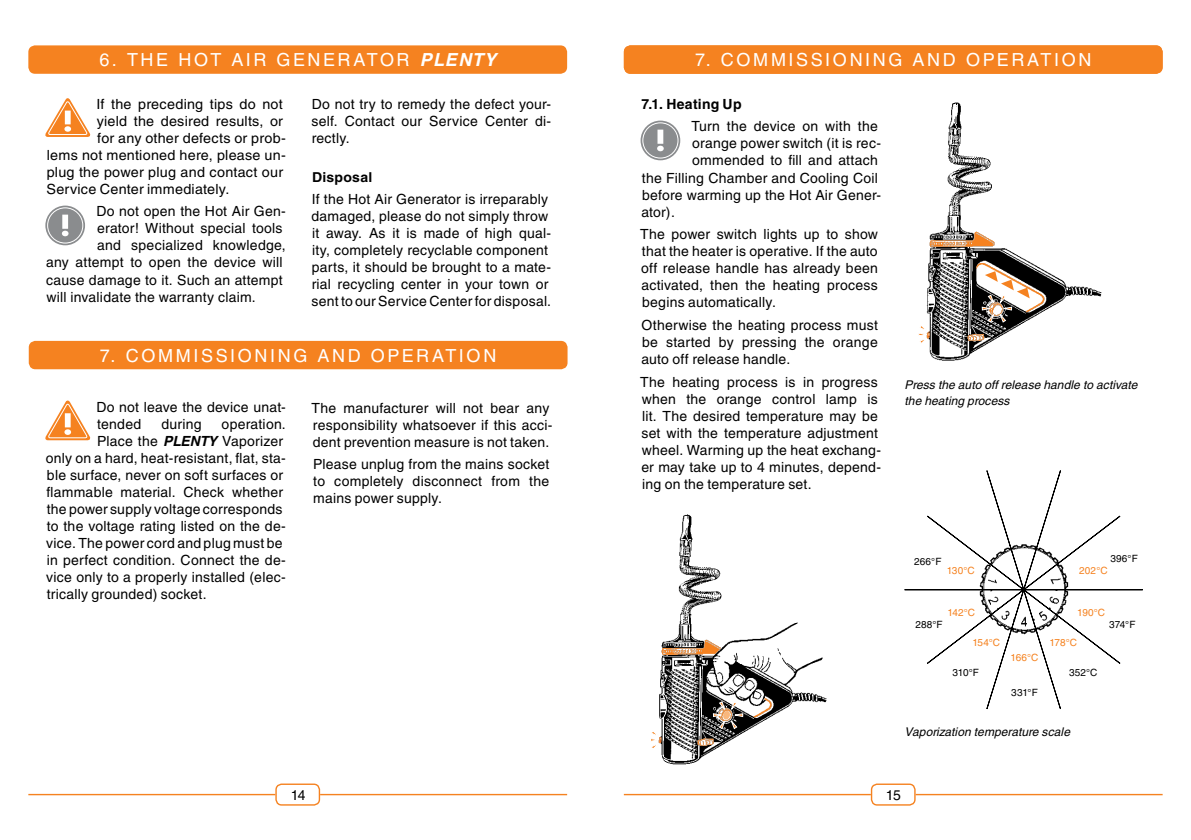
<style>
.page{position:relative;width:1191px;height:840px;background:#fff}
.page>*{position:absolute;margin:0;border:0;box-sizing:border-box;transform-origin:0 0}
.t1{font:18px "Helvetica";letter-spacing:.145em;color:#fff}
.t2{font:14px/17px "Helvetica";letter-spacing:.015em;color:#000}
.t3{font:700 14px "Helvetica";letter-spacing:.02em;color:#000}
.t4{font:700 13.6px "Helvetica";letter-spacing:.02em;color:#000}
.t5{font:italic 12px/15.2px "Helvetica";letter-spacing:.005em;color:#000}
.t6{font:10px "Helvetica";color:#f58220}
.t7{font:10px "Helvetica";letter-spacing:.005em;color:#000}
.s1{font-weight:700;font-style:italic}
</style>
<div class="page">
<div style="left:275px;top:783px;width:45px;height:22px;border:1px solid #f58220;border-radius:6px"></div>
<hr style="left:28px;top:793px;width:247px;height:1px;background:#f58220">
<hr style="left:320px;top:793px;width:247px;height:1px;background:#f58220">
<div style="left:871px;top:783px;width:44px;height:22px;border:1px solid #f58220;border-radius:6px"></div>
<hr style="left:624px;top:793px;width:247px;height:1px;background:#f58220">
<hr style="left:915px;top:793px;width:247px;height:1px;background:#f58220">
<div style="left:28px;top:45px;width:539px;height:29px;background:#f58220;border-radius:7px"></div>
<div style="left:625px;top:46px;width:536px;height:27px;background:#f58220;border-radius:6px"></div>
<div style="left:624px;top:45px;width:538px;height:29px;border:2px solid #f58220;border-radius:6px"></div>
<svg style="left:45px;top:400px;width:45px;height:41px"></svg>
<svg style="left:640px;top:120px;width:40px;height:40px"></svg>
<svg style="left:657px;top:129px;width:7px;height:22px"></svg>
<div style="left:642px;top:122px;width:36px;height:36px;border:1px solid #fff;border-radius:50%"></div>
<svg style="left:904px;top:470px;width:239px;height:239px"></svg>
<img style="left:659px;top:514px;width:168px;height:251px">
<svg style="left:713px;top:701px;width:30px;height:27px"></svg>
<svg style="left:651px;top:730px;width:11px;height:19px"></svg>
<div style="left:30px;top:342px;width:536px;height:26px;background:#f58220;border-radius:6px"></div>
<div style="left:29px;top:341px;width:538px;height:28px;border:2px solid #f58220;border-radius:6px"></div>
<svg style="left:45px;top:98px;width:45px;height:39px"></svg>
<svg style="left:45px;top:205px;width:40px;height:40px"></svg>
<svg style="left:62px;top:214px;width:7px;height:22px"></svg>
<div style="left:47px;top:207px;width:36px;height:36px;border:1px solid #fff;border-radius:50%"></div>
<img style="left:924px;top:102px;width:161px;height:108px">
<img style="left:926px;top:210px;width:176px;height:153px">
<svg style="left:982px;top:271px;width:47px;height:51px"></svg>
<svg style="left:918px;top:325px;width:12px;height:19px"></svg>
<p class="t1" style="left:99px;top:50px;width:398px">6. THE HOT AIR GENERATOR <span class="s1">PLENTY</span></p>
<p class="t1" style="left:695px;top:50px;width:398px">7. COMMISSIONING AND OPERATION</p>
<p class="t2" style="left:96px;top:95px;width:188px">If the preceding tips do not</p>
<p class="t2" style="left:97px;top:112px;width:188px">yield the desired results, or</p>
<p class="t2" style="left:97px;top:129px;width:190px">for any other defects or prob-</p>
<p class="t2" style="left:47px;top:146px;width:241px">lems not mentioned here, please un-</p>
<p class="t2" style="left:47px;top:163px;width:238px">plug the power plug and contact our</p>
<p class="t2" style="left:47px;top:180px;width:184px">Service Center immediately.</p>
<p class="t2" style="left:96px;top:203px;width:191px">Do not open the Hot Air Gen-</p>
<p class="t2" style="left:97px;top:220px;width:187px">erator! Without special tools</p>
<p class="t2" style="left:97px;top:237px;width:190px">and specialized knowledge,</p>
<p class="t2" style="left:46px;top:254px;width:238px">any attempt to open the device will</p>
<p class="t2" style="left:46px;top:271px;width:238px">cause damage to it. Such an attempt</p>
<p class="t2" style="left:46px;top:288px;width:211px">will invalidate the warranty claim.</p>
<p class="t2" style="left:311px;top:95px;width:241px;text-align:justify">Do not try to remedy the defect your&shy;self. Contact our Service Center di&shy;rectly.</p>
<p class="t4" style="left:312px;top:168px;width:62px">Disposal</p>
<p class="t2" style="left:311px;top:191px;width:241px">If the Hot Air Generator is irreparably damaged, please do not simply throw it away. As it is made of high qual&shy;ity, completely recyclable component parts, it should be brought to a mate&shy;rial recycling center in your town or sent to our Service Center for disposal.</p>
<p class="t1" style="left:100px;top:344px;width:398px">7. COMMISSIONING AND OPERATION</p>
<p class="t2" style="left:96px;top:398px;width:191px">Do not leave the device unat&shy;tended</p>
<p class="t2" style="left:161px;top:415px;width:42px">during</p>
<p class="t2" style="left:222px;top:415px;width:66px">operation.</p>
<p class="t2" style="left:97px;top:432px;width:188px">Place the <span class="s1">PLENTY</span> Vaporizer</p>
<p class="t2" style="left:46px;top:449px;width:241px">only on a hard, heat-resistant, flat, sta-</p>
<p class="t2" style="left:47px;top:466px;width:238px">ble surface, never on soft surfaces or</p>
<p class="t2" style="left:46px;top:483px;width:238px">flammable material. Check whether</p>
<p class="t2" style="left:47px;top:500px;width:237px">the power supply voltage corresponds</p>
<p class="t2" style="left:47px;top:517px;width:241px">to the voltage rating listed on the de-</p>
<p class="t2" style="left:46px;top:534px;width:238px">vice. The power cord and plug must be</p>
<p class="t2" style="left:47px;top:551px;width:241px">in perfect condition. Connect the de-</p>
<p class="t2" style="left:46px;top:568px;width:241px">vice only to a properly installed (elec-</p>
<p class="t2" style="left:47px;top:585px;width:161px">trically grounded) socket.</p>
<p class="t2" style="left:311px;top:399px;width:242px">The manufacturer will not bear any responsibility whatsoever if this acci&shy;dent prevention measure is not taken.</p>
<p class="t2" style="left:313px;top:455px;width:238px;text-align:justify">Please unplug from the mains socket to completely disconnect from the mains power supply.</p>
<p class="t3" style="left:641px;top:95px;width:102px">7.1. Heating Up</p>
<p class="t2" style="left:691px;top:118px;width:188px">Turn the device on with the</p>
<p class="t2" style="left:692px;top:135px;width:190px">orange power switch (it is rec-</p>
<p class="t2" style="left:692px;top:152px;width:187px">ommended to fill and attach</p>
<p class="t2" style="left:642px;top:169px;width:237px">the Filling Chamber and Cooling Coil</p>
<p class="t2" style="left:642px;top:186px;width:240px">before warming up the Hot Air Gener-</p>
<p class="t2" style="left:641px;top:203px;width:35px">ator).</p>
<p class="t2" style="left:640px;top:226px;width:239px;text-align:justify">The power switch lights up to show that the heater is operative. If the auto off release handle has already been activated, then the heating process begins automatically.</p>
<p class="t2" style="left:641px;top:316px;width:238px;text-align:justify">Otherwise the heating process must be started by pressing the orange auto off release handle.</p>
<p class="t2" style="left:640px;top:373px;width:242px">The heating process is in progress when the orange control lamp is lit. The desired temperature may be set with the temperature adjustment wheel. Warming up the heat exchang&shy;er may take up to 4 minutes, depend&shy;ing on the temperature set.</p>
<p class="t5" style="left:904px;top:377px;width:234px">Press the auto off release handle to activate the heating process</p>
<p class="t7" style="left:914px;top:555px;width:29px">266°F</p>
<p class="t6" style="left:946px;top:564px;width:29px">130°C</p>
<p class="t7" style="left:1110px;top:552px;width:29px">396°F</p>
<p class="t6" style="left:1079px;top:564px;width:30px">202°C</p>
<p class="t6" style="left:947px;top:606px;width:29px">142°C</p>
<p class="t6" style="left:1077px;top:606px;width:29px">190°C</p>
<p class="t7" style="left:915px;top:618px;width:29px">288°F</p>
<p class="t7" style="left:1109px;top:618px;width:28px">374°F</p>
<p class="t6" style="left:972px;top:636px;width:29px">154°C</p>
<p class="t7" style="left:952px;top:666px;width:28px">310°F</p>
<p class="t6" style="left:1010px;top:651px;width:29px">166°C</p>
<p class="t7" style="left:1011px;top:686px;width:28px">331°F</p>
<p class="t6" style="left:1049px;top:636px;width:29px">178°C</p>
<p class="t7" style="left:1069px;top:666px;width:30px">352°C</p>
<p class="t5" style="left:904px;top:723px;width:167px">Vaporization temperature scale</p>
<p class="t2" style="left:291px;top:786px;width:16px">14</p>
<p class="t2" style="left:886px;top:786px;width:17px">15</p>
</div>
